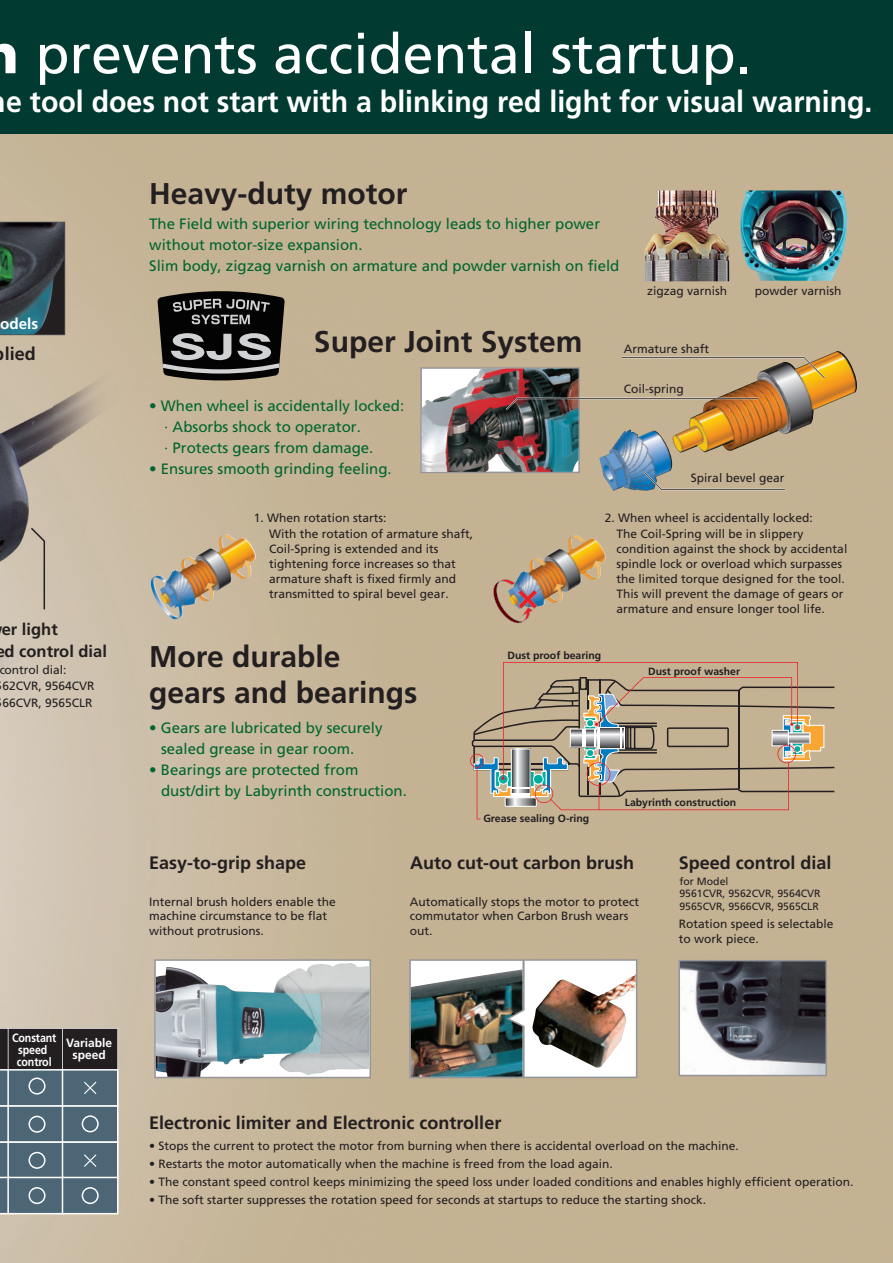
<style>
.page{position:relative;width:893px;height:1263px;background:#fff}
.page>*{position:absolute;margin:0;border:0;box-sizing:border-box;transform-origin:0 0}
.t1{font:55.5px "Frutiger";color:#fff}
.t2{font:700 30px/36px "Frutiger";color:#231f20}
.t3{font:700 30px "Frutiger";color:#fff;scale:.95 1}
.t4{font:700 18px "Frutiger";color:#231f20}
.t5{font:700 16.5px/22.5px "Frutiger";color:#231f20}
.t6{font:700 15.15px "Frutiger";color:#fff}
.t7{font:15px/21px "Frutiger";color:#00652e}
.t8{font:12px/15px "Frutiger";color:#231f20}
.t9{font:700 12px/12px "Frutiger";letter-spacing:-.01em;color:#fff;text-align:center;scale:.89 1}
.t10{font:700 12px/12px "Frutiger";letter-spacing:-.01em;color:#fff;text-align:center}
.t11{font:700 10.5px "Frutiger";color:#231f20}
.t12{font:10.5px/12.6px "Frutiger";color:#231f20}
.s1{font-weight:900}
</style>
<div class="page">
<img style="left:0;top:133px;width:893px;height:1130px">
<div style="left:0;top:0;width:893px;height:133px;background:#003a31"></div>
<svg style="left:0;top:1028px;width:118px;height:186px;background:#546570"></svg>
<svg style="left:0;top:222px;width:65px;height:113px;background:#324246"></svg>
<img style="left:151px;top:534px;width:75px;height:85px">
<img style="left:508px;top:535px;width:83px;height:74px">
<svg style="left:470px;top:662px;width:364px;height:157px;background:#baa88e"></svg>
<svg style="left:157px;top:291px;width:128px;height:91px;background:#454441"></svg>
<svg style="left:154px;top:959px;width:217px;height:119px"></svg>
<img style="left:644px;top:190px;width:86px;height:91px">
<img style="left:740px;top:190px;width:108px;height:91px">
<img style="left:599px;top:351px;width:259px;height:140px">
<img style="left:420px;top:357px;width:405px;height:133px">
<svg style="left:492px;top:579px;width:45px;height:47px;background:#af9084"></svg>
<img style="left:156px;top:963px;width:213px;height:114px">
<img style="left:409px;top:959px;width:228px;height:119px">
<svg style="left:678px;top:960px;width:149px;height:116px"></svg>
<svg style="left:31px;top:528px;width:14px;height:81px"></svg>
<h1 class="t1" style="left:-18px;top:21px;width:771px"><span class="s1">n</span> prevents accidental startup.</h1>
<h2 class="t3" style="left:6px;top:84px;width:913px">e tool does not start with a blinking red light for visual warning.</h2>
<h2 class="t2" style="left:149px;top:175px;width:260px">Heavy-duty motor</h2>
<p class="t6" style="left:0;top:315px;width:40px">odels</p>
<h3 class="t4" style="left:5px;top:343px;width:33px">lied</h3>
<h3 class="t5" style="left:2px;top:617px;width:107px">er light<br>d control dial</h3>
<p class="t8" style="left:-1px;top:661px;width:97px;line-height:16.5px">control dial:<br>62CVR, 9564CVR<br>66CVR, 9565CLR</p>
<p class="t9" style="left:12px;top:1032px;width:51px">Constant speed control</p>
<p class="t10" style="left:66px;top:1037px;width:48px">Variable speed</p>
<p class="t7" style="left:149px;top:213px;width:472px">The Field with superior wiring technology leads to higher power without motor-size expansion.<br>Slim body, zigzag varnish on armature and powder varnish on field</p>
<p class="t8" style="left:647px;top:283px;width:82px">zigzag varnish</p>
<h2 class="t2" style="left:314px;top:323px;width:270px">Super Joint System</h2>
<p class="t8" style="left:624px;top:341px;width:87px">Armature shaft</p>
<p class="t8" style="left:624px;top:381px;width:61px">Coil-spring</p>
<p class="t8" style="left:755px;top:283px;width:88px">powder varnish</p>
<p class="t7" style="left:164px;top:395px;width:242px;text-indent:-15px">• When wheel is accidentally locked: · Absorbs shock to operator.<br>· Protects gears from damage.</p>
<p class="t7" style="left:149px;top:458px;width:244px">• Ensures smooth grinding feeling.</p>
<p class="t8" style="left:691px;top:471px;width:95px">Spiral bevel gear</p>
<p class="t8" style="left:254px;top:510px;width:134px">1. When rotation starts:</p>
<p class="t8" style="left:605px;top:510px;width:210px">2. When wheel is accidentally locked:</p>
<p class="t8" style="left:269px;top:526px;width:206px">With the rotation of armature shaft, Coil-Spring is extended and its tightening force increases so that armature shaft is fixed firmly and transmitted to spiral bevel gear.</p>
<h2 class="t2" style="left:149px;top:638px;width:270px">More durable gears and bearings</h2>
<p class="t7" style="left:161px;top:717px;width:223px;text-indent:-12px">• Gears are lubricated by securely sealed grease in gear room.</p>
<p class="t7" style="left:161px;top:759px;width:247px;text-indent:-12px">• Bearings are protected from dust/dirt by Labyrinth construction.</p>
<p class="t11" style="left:507px;top:649px;width:95px">Dust proof bearing</p>
<p class="t11" style="left:483px;top:812px;width:107px">Grease sealing O-ring</p>
<p class="t8" style="left:617px;top:526px;width:232px">The Coil-Spring will be in slippery condition against the shock by accidental spindle lock or overload which surpasses the limited torque designed for the tool.<br>This will prevent the damage of gears or armature and ensure longer tool life.</p>
<p class="t11" style="left:648px;top:665px;width:93px">Dust proof washer</p>
<p class="t11" style="left:625px;top:796px;width:113px">Labyrinth construction</p>
<h3 class="t4" style="left:149px;top:852px;width:159px">Easy-to-grip shape</h3>
<h3 class="t4" style="left:679px;top:852px;width:154px">Speed control dial</h3>
<p class="t12" style="left:679px;top:875px;width:143px">for Model<br>9561CVR, 9562CVR, 9564CVR<br>9565CVR, 9566CVR, 9565CLR</p>
<h3 class="t4" style="left:410px;top:852px;width:225px">Auto cut-out carbon brush</h3>
<p class="t8" style="left:149px;top:894px;width:188px;line-height:14.4px">Internal brush holders enable the machine circumstance to be flat without protrusions.</p>
<p class="t8" style="left:410px;top:894px;width:231px;line-height:14.4px">Automatically stops the motor to protect commutator when Carbon Brush wears out.</p>
<p class="t8" style="left:679px;top:916px;width:156px">Rotation speed is selectable to work piece.</p>
<h3 class="t4" style="left:149px;top:1112px;width:354px">Electronic limiter and Electronic controller</h3>
<p class="t8" style="left:149px;top:1138px;width:591px">• Stops the current to protect the motor from burning when there is accidental overload on the machine.</p>
<p class="t8" style="left:149px;top:1156px;width:465px">• Restarts the motor automatically when the machine is freed from the load again.</p>
<p class="t8" style="left:149px;top:1174px;width:706px">• The constant speed control keeps minimizing the speed loss under loaded conditions and enables highly efficient operation.</p>
<p class="t8" style="left:149px;top:1192px;width:558px">• The soft starter suppresses the rotation speed for seconds at startups to reduce the starting shock.</p>
</div>
